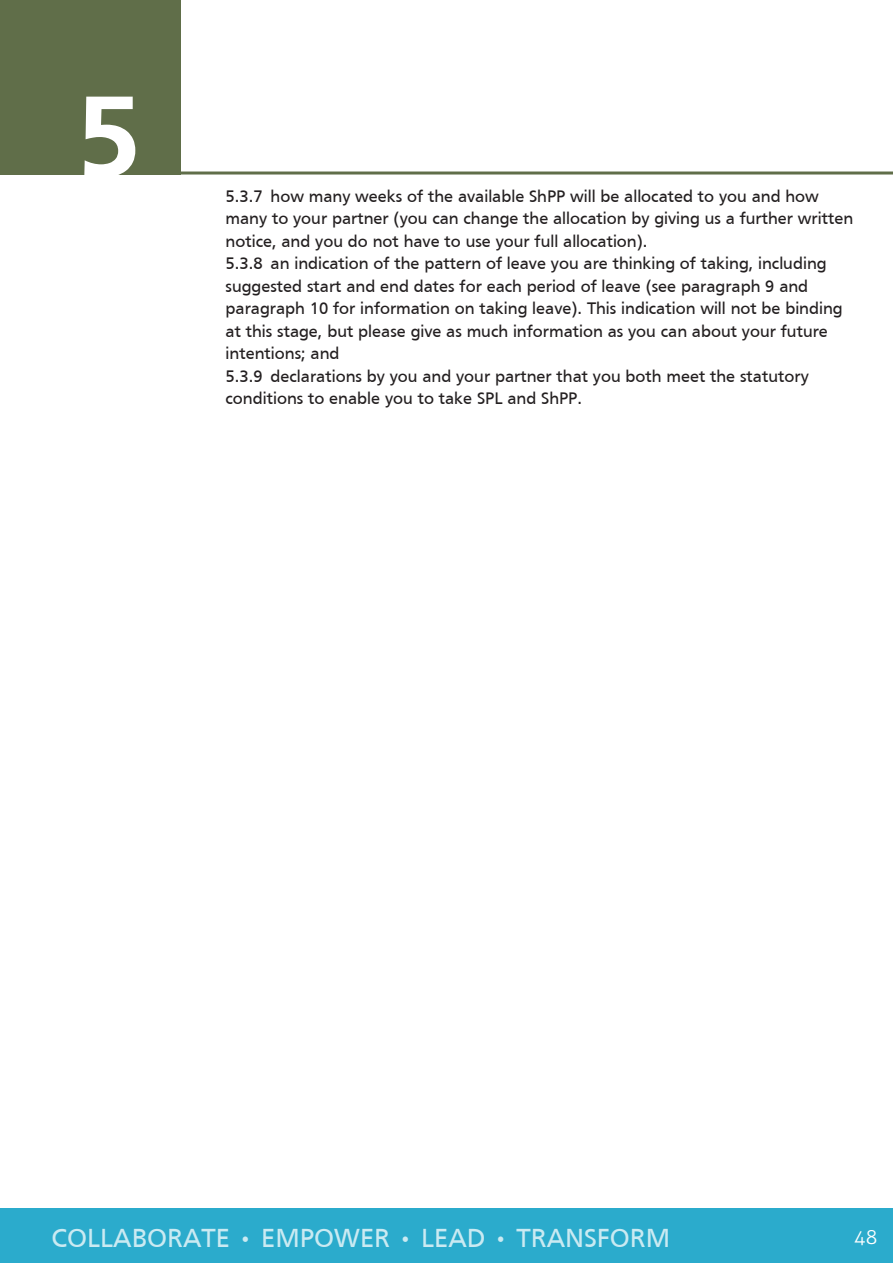
<style>
.page{position:relative;width:893px;height:1263px;background:#fff}
.page>*{position:absolute;margin:0;border:0;box-sizing:border-box;transform-origin:0 0}
.t1{font:700 119.85px "Frutiger";color:#fff}
.t2{font:27px "Frutiger";color:#caeaf2}
.t3{font:300 19.5px "Aller";color:#fff}
.t4{font:17.25px/22.5px "Frutiger";color:#231f20}
</style>
<div class="page">
<hr style="left:181px;top:171px;width:712px;height:3px;background:#606e49">
<div style="left:0;top:0;width:180px;height:174px;background:#606e49"></div>
<div style="left:0;top:1209px;width:893px;height:54px;background:#2babcc"></div>
<p class="t1" style="left:76px;top:67px;width:66px">5</p>
<p class="t4" style="left:226px;top:185px;width:629px">5.3.7 how many weeks of the available ShPP will be allocated to you and how many to your partner (you can change the allocation by giving us a further written notice, and you do not have to use your full allocation).</p>
<p class="t4" style="left:226px;top:252px;width:619px">5.3.8 an indication of the pattern of leave you are thinking of taking, including suggested start and end dates for each period of leave (see paragraph 9 and paragraph 10 for information on taking leave). This indication will not be binding at this stage, but please give as much information as you can about your future intentions; and</p>
<p class="t4" style="left:226px;top:365px;width:585px">5.3.9 declarations by you and your partner that you both meet the statutory conditions to enable you to take SPL and ShPP.</p>
<p class="t2" style="left:52px;top:1222px;width:620px">COLLABORATE • EMPOWER • LEAD • TRANSFORM</p>
<p class="t3" style="left:854px;top:1225px;width:25px">48</p>
</div>
